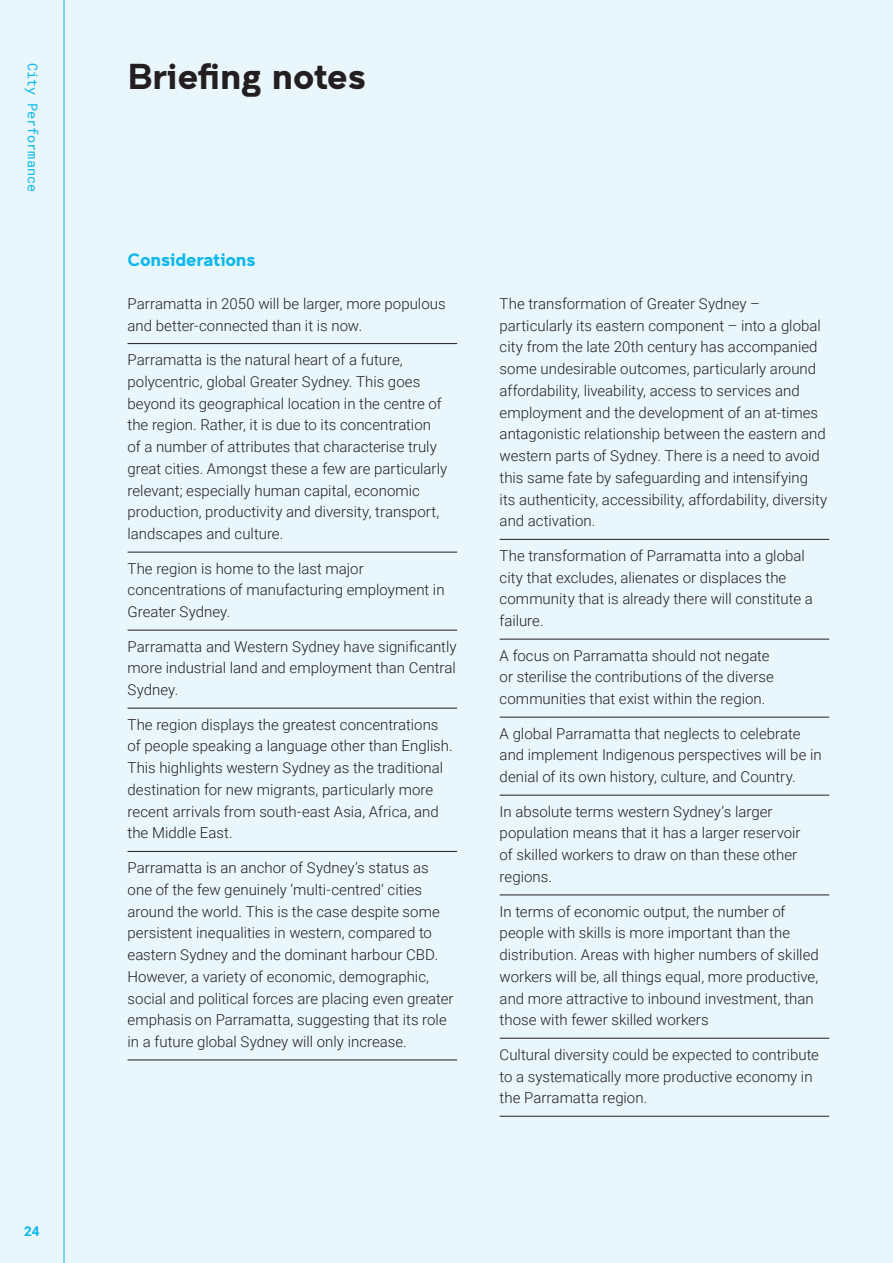
<style>
.page{position:relative;width:893px;height:1263px;background:#e9f6fc}
.page>*{position:absolute;margin:0;border:0;box-sizing:border-box;transform-origin:0 0}
.t1{font:700 36px "Clancy";color:#231f20}
.t2{font:700 18px "Clancy";color:#0ab8ed}
.t3{font:300 15px/21.8px "Roboto";color:#231f20}
.t4{font:13.5px "Roboto Mono";color:#0ab8ed}
.t5{font:700 13.5px "Roboto";color:#0ab8ed}
</style>
<div class="page">
<hr style="left:64px;top:0;width:1px;height:1263px;background:#0ab8ed">
<hr style="left:128px;top:343px;width:329px;height:1px;background:#231f20">
<hr style="left:128px;top:552px;width:329px;height:1px;background:#231f20">
<hr style="left:128px;top:630px;width:329px;height:1px;background:#231f20">
<hr style="left:128px;top:708px;width:329px;height:1px;background:#231f20">
<hr style="left:128px;top:851px;width:329px;height:1px;background:#231f20">
<hr style="left:128px;top:1060px;width:329px;height:1px;background:#231f20">
<hr style="left:500px;top:539px;width:329px;height:1px;background:#231f20">
<hr style="left:500px;top:639px;width:329px;height:1px;background:#231f20">
<hr style="left:500px;top:717px;width:329px;height:1px;background:#231f20">
<hr style="left:500px;top:795px;width:329px;height:1px;background:#231f20">
<hr style="left:500px;top:895px;width:329px;height:1px;background:#231f20">
<hr style="left:500px;top:1038px;width:329px;height:1px;background:#231f20">
<hr style="left:500px;top:1116px;width:329px;height:1px;background:#231f20">
<p class="t4" style="left:42px;top:63px;width:130px;rotate:90deg">City Performance</p>
<p class="t5" style="left:24px;top:1222px;width:17px">24</p>
<h1 class="t1" style="left:128px;top:55px;width:240px">Briefing notes</h1>
<p class="t2" style="left:128px;top:248px;width:129px">Considerations</p>
<p class="t3" style="left:128px;top:292px;width:320px">Parramatta in 2050 will be larger, more populous and better-connected than it is now.</p>
<p class="t3" style="left:128px;top:348px;width:321px">Parramatta is the natural heart of a future, polycentric, global Greater Sydney. This goes beyond its geographical location in the centre of the region. Rather, it is due to its concentration of a number of attributes that characterise truly great cities. Amongst these a few are particularly relevant; especially human capital, economic production, productivity and diversity, transport, landscapes and culture.</p>
<p class="t3" style="left:128px;top:557px;width:318px">The region is home to the last major concentrations of manufacturing employment in<br>Greater Sydney.</p>
<p class="t3" style="left:128px;top:635px;width:330px;text-align:justify">Parramatta and Western Sydney have significantly more industrial land and employment than Central Sydney.</p>
<p class="t3" style="left:128px;top:713px;width:327px">The region displays the greatest concentrations of people speaking a language other than English.<br>This highlights western Sydney as the traditional destination for new migrants, particularly more recent arrivals from south-east Asia, Africa, and the Middle East.</p>
<p class="t3" style="left:128px;top:856px;width:328px">Parramatta is an anchor of Sydney’s status as one of the few genuinely ‘multi-centred’ cities around the world. This is the case despite some persistent inequalities in western, compared to eastern Sydney and the dominant harbour CBD.<br>However, a variety of economic, demographic, social and political forces are placing even greater emphasis on Parramatta, suggesting that its role in a future global Sydney will only increase.</p>
<p class="t3" style="left:500px;top:292px;width:329px">The transformation of Greater Sydney – particularly its eastern component – into a global city from the late 20th century has accompanied some undesirable outcomes, particularly around affordability, liveability, access to services and employment and the development of an at-times antagonistic relationship between the eastern and western parts of Sydney. There is a need to avoid this same fate by safeguarding and intensifying its authenticity, accessibility, affordability, diversity and activation.</p>
<p class="t3" style="left:500px;top:544px;width:315px">The transformation of Parramatta into a global city that excludes, alienates or displaces the community that is already there will constitute a failure.</p>
<p class="t3" style="left:500px;top:644px;width:276px">A focus on Parramatta should not negate or sterilise the contributions of the diverse communities that exist within the region.</p>
<p class="t3" style="left:500px;top:722px;width:324px">A global Parramatta that neglects to celebrate and implement Indigenous perspectives will be in denial of its own history, culture, and Country.</p>
<p class="t3" style="left:500px;top:800px;width:302px">In absolute terms western Sydney’s larger population means that it has a larger reservoir of skilled workers to draw on than these other regions.</p>
<p class="t3" style="left:500px;top:900px;width:321px">In terms of economic output, the number of people with skills is more important than the distribution. Areas with higher numbers of skilled workers will be, all things equal, more productive, and more attractive to inbound investment, than those with fewer skilled workers</p>
<p class="t3" style="left:500px;top:1043px;width:321px">Cultural diversity could be expected to contribute to a systematically more productive economy in the Parramatta region.</p>
</div>
